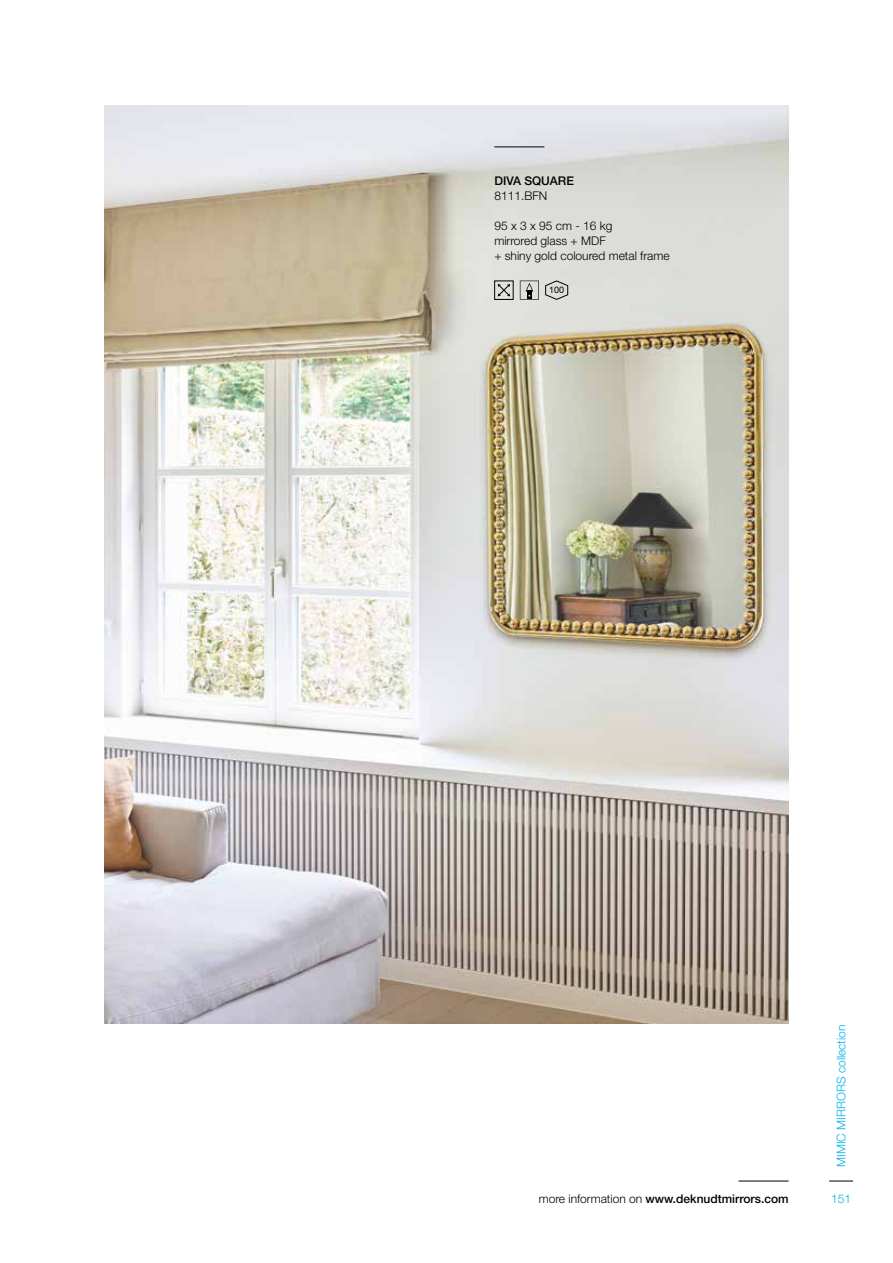
<style>
.page{position:relative;width:893px;height:1263px;background:#fff}
.page>*{position:absolute;margin:0;border:0;box-sizing:border-box;transform-origin:0 0}
.t1{font:300 12px/15px "Helvetica Neue LT Std";color:#000}
.t2{font:500 12px "Helvetica Neue LT Std";color:#000}
.t3{font:300 12px "Helvetica Neue LT Std";color:#00b2e9}
.t4{font:9px "Helvetica Neue LT Std";color:#000}
.s1{font-weight:300}
</style>
<div class="page">
<hr style="left:738px;top:1181px;width:51px;height:1px;background:#000">
<img style="left:104px;top:105px;width:685px;height:918px">
<hr style="left:494px;top:147px;width:50px;height:1px;background:#000">
<svg style="left:545px;top:280px;width:23px;height:20px"></svg>
<svg style="left:520px;top:281px;width:19px;height:19px"></svg>
<svg style="left:494px;top:280px;width:20px;height:20px"></svg>
<svg style="left:829px;top:1181px;width:24px;height:1px"></svg>
<p class="t2" style="left:494px;top:174px;width:81px">DIVA SQUARE</p>
<p class="t1" style="left:494px;top:188px;width:54px">8111.BFN</p>
<p class="t1" style="left:494px;top:218px;width:177px">95 x 3 x 95 cm - 16 kg<br>mirrored glass + MDF<br>+ shiny gold coloured metal frame</p>
<p class="t4" style="left:549px;top:285px;width:17px">100</p>
<p class="t2" style="left:539px;top:1191px;width:251px"><span class="s1">more information on</span> www.deknudtmirrors.com</p>
<p class="t3" style="left:834px;top:1167px;width:144px;rotate:-90deg">MIMIC MIRRORS collection</p>
<p class="t3" style="left:831px;top:1191px;width:22px">151</p>
</div>
